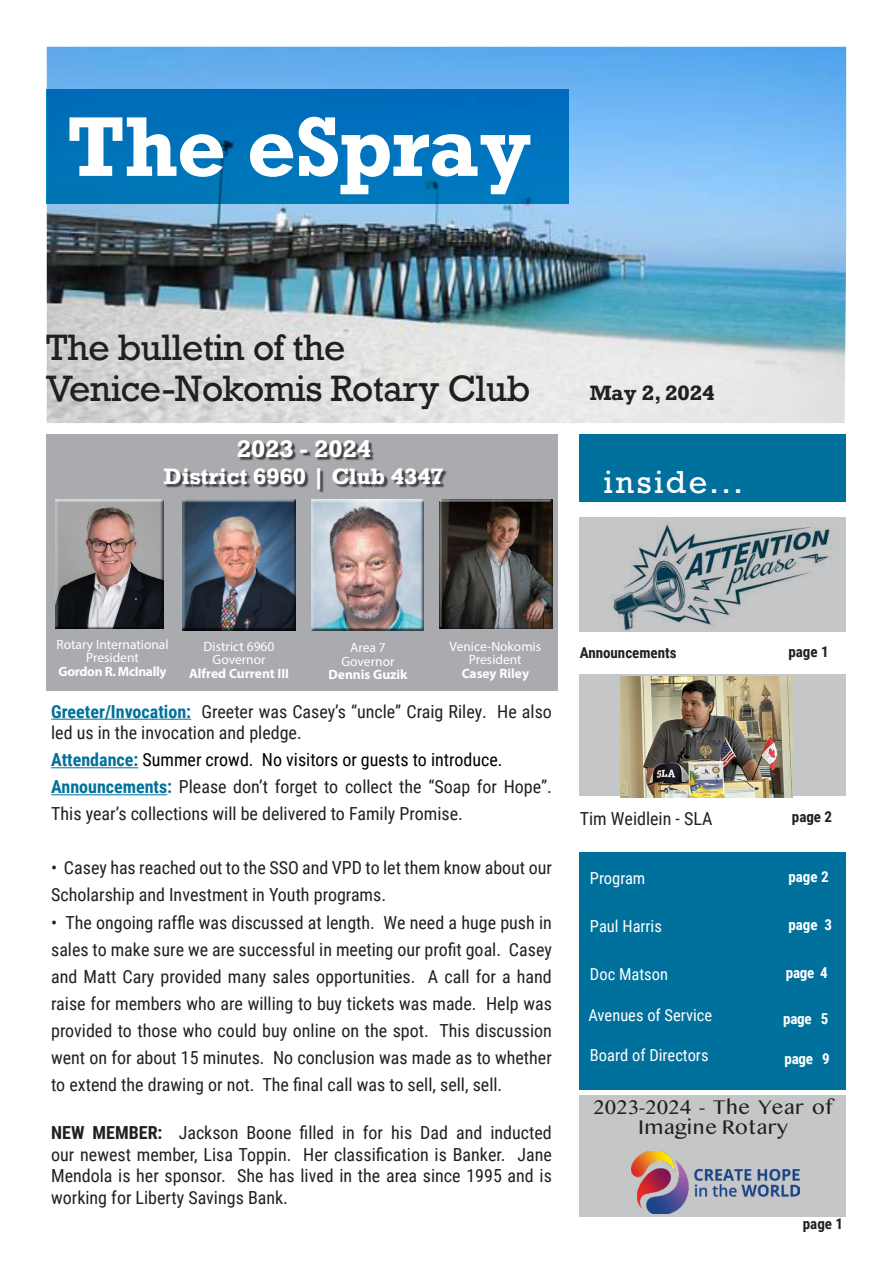
<style>
.page{position:relative;width:893px;height:1263px;background:#fff}
.page>*{position:absolute;margin:0;border:0;box-sizing:border-box;transform-origin:0 0}
.Left_Justify{font:700 79.5px "Rockwell";letter-spacing:-.015em;color:#fff}
.Left_Justify-2{font:34.5px "Rockwell";letter-spacing:-.02em;color:#231f20}
.t1{font:30px "Rockwell";letter-spacing:.08em;color:#fff}
.Left_Justify-3{font:700 22.5px "Rockwell";color:#fff}
.t2{font:21px "Myanmar MN";color:#231f20}
.Left_Justify-4{font:700 21px "Rockwell";color:#fff}
.Left_Justify_Drop_Caps{font:700 19.5px "Rockwell";color:#231f20}
.Left_Justify_Drop_Caps-2{font:18px/27px "Roboto Condensed";color:#231f20}
.t3{font:18px "Roboto Condensed";color:#000}
.Left_Justify-5{font:16.5px "Roboto Condensed";color:#fff}
.Center{font:700 15px "Roboto Condensed";color:#231f20}
.Center-2{font:700 15px "Roboto Condensed";letter-spacing:-.02em;color:#fff}
.t4{font:13.5px/13.5px "Myriad Pro";color:#fff;text-align:center}
.t5{font:700 13.5px "Myriad Pro";color:#fff}
.t6{font:700 13.5px "Myriad Pro";letter-spacing:-.025em;color:#fff}
.s1{font-weight:700;color:#00719c}
.s2{font-weight:700}
</style>
<div class="page">
<div style="left:580px;top:674px;width:266px;height:121px;background:#c5c6c8"></div>
<div style="left:47px;top:434px;width:511px;height:257px;background:#aaabaf"></div>
<div style="left:580px;top:517px;width:266px;height:114px;background:#c5c6c8"></div>
<img style="left:613px;top:524px;width:219px;height:107px">
<div style="left:310px;top:499px;width:114px;height:132px;background:#231f20;opacity:.75"></div>
<div style="left:181px;top:499px;width:116px;height:132px;background:#231f20;opacity:.75"></div>
<div style="left:56px;top:499px;width:108px;height:131px;background:#231f20;opacity:.75"></div>
<img style="left:47px;top:47px;width:799px;height:376px">
<div style="left:439px;top:500px;width:113px;height:130px;background:#231f20;opacity:.75"></div>
<div style="left:46px;top:90px;width:523px;height:114px;background:#0073bb"></div>
<div style="left:580px;top:852px;width:266px;height:238px;background:#00719c"></div>
<div style="left:580px;top:434px;width:266px;height:67px;background:#00719c"></div>
<hr style="left:51px;top:719px;width:140px;height:1px;background:#00719c">
<hr style="left:51px;top:767px;width:87px;height:1px;background:#00719c">
<hr style="left:51px;top:794px;width:116px;height:1px;background:#00719c">
<div style="left:166px;top:442px;width:281px;height:51px;background:#231f20;opacity:.75"></div>
<div style="left:580px;top:1095px;width:266px;height:121px;background:#c5c6c8"></div>
<img style="left:631px;top:1152px;width:169px;height:61px">
<img style="left:620px;top:676px;width:172px;height:121px">
<p class="Left_Justify" style="left:67px;top:96px;width:466px">The eSpray</p>
<p class="Left_Justify-2" style="left:45px;top:326px;width:301px">The bulletin of the</p>
<p class="Left_Justify-2" style="left:45px;top:367px;width:486px">Venice-Nokomis Rotary Club</p>
<p class="Left_Justify-3" style="left:237px;top:434px;width:135px">2023 - 2024</p>
<p class="Left_Justify-4" style="left:164px;top:462px;width:282px">District 6960 | Club 4347</p>
<p class="Left_Justify_Drop_Caps" style="left:590px;top:381px;width:126px">May 2, 2024</p>
<p class="t1" style="left:604px;top:463px;width:140px">inside...</p>
<p class="t4" style="left:56px;top:637px;width:114px">Rotary International</p>
<p class="t4" style="left:86px;top:651px;width:54px">President</p>
<p class="t6" style="left:59px;top:662px;width:110px">Gordon R. McInally</p>
<p class="t4" style="left:204px;top:639px;width:72px">District 6960</p>
<p class="t4" style="left:213px;top:653px;width:55px">Governor</p>
<p class="t5" style="left:189px;top:665px;width:101px">Alfred Current III</p>
<p class="t4" style="left:350px;top:641px;width:37px">Area 7</p>
<p class="t4" style="left:341px;top:654px;width:55px">Governor</p>
<p class="t5" style="left:328px;top:666px;width:81px">Dennis Guzik</p>
<p class="t4" style="left:450px;top:639px;width:93px">Venice-Nokomis<br>President</p>
<p class="t5" style="left:462px;top:665px;width:69px">Casey Riley</p>
<p class="Left_Justify_Drop_Caps-2" style="left:51px;top:700px;width:502px;line-height:21.6px"><span class="s1">Greeter/Invocation:</span> Greeter was Casey’s “uncle” Craig Riley. He also led us in the invocation and pledge.</p>
<p class="t3" style="left:51px;top:747px;width:453px"><span class="s1">Attendance:</span> Summer crowd. No visitors or guests to introduce.</p>
<p class="Left_Justify_Drop_Caps-2" style="left:51px;top:773px;width:502px"><span class="s1">Announcements:</span> Please don’t forget to collect the “Soap for Hope”.<br>This year’s collections will be delivered to Family Promise.</p>
<p class="Left_Justify_Drop_Caps-2" style="left:51px;top:854px;width:502px">• Casey has reached out to the SSO and VPD to let them know about our<br>Scholarship and Investment in Youth programs.</p>
<p class="Left_Justify_Drop_Caps-2" style="left:51px;top:908px;width:502px;text-align:justify">• The ongoing raffle was discussed at length. We need a huge push in sales to make sure we are successful in meeting our profit goal. Casey and Matt Cary provided many sales opportunities. A call for a hand raise for members who are willing to buy tickets was made. Help was provided to those who could buy online on the spot. This discussion went on for about 15 minutes. No conclusion was made as to whether to extend the drawing or not. The final call was to sell, sell, sell.</p>
<p class="Left_Justify_Drop_Caps-2" style="left:51px;top:1121px;width:502px;line-height:21.6px;text-align:justify"><span class="s2">NEW MEMBER:</span> Jackson Boone filled in for his Dad and inducted our newest member, Lisa Toppin. Her classification is Banker. Jane Mendola is her sponsor. She has lived in the area since 1995 and is working for Liberty Savings Bank.</p>
<p class="Center" style="left:580px;top:642px;width:98px">Announcements</p>
<p class="Left_Justify_Drop_Caps-2" style="left:580px;top:805px;width:134px">Tim Weidlein - SLA</p>
<p class="Center" style="left:788px;top:641px;width:42px">page 1</p>
<p class="Center" style="left:792px;top:806px;width:42px">page 2</p>
<p class="Left_Justify-5" style="left:590px;top:867px;width:57px">Program</p>
<p class="Center-2" style="left:788px;top:866px;width:42px">page 2</p>
<p class="Left_Justify-5" style="left:590px;top:914px;width:73px">Paul Harris</p>
<p class="Center-2" style="left:788px;top:914px;width:45px">page 3</p>
<p class="Left_Justify-5" style="left:590px;top:962px;width:80px">Doc Matson</p>
<p class="Center-2" style="left:786px;top:962px;width:43px">page 4</p>
<p class="Left_Justify-5" style="left:588px;top:1004px;width:125px">Avenues of Service</p>
<p class="Center-2" style="left:783px;top:1008px;width:47px">page 5</p>
<p class="Left_Justify-5" style="left:590px;top:1044px;width:120px">Board of Directors</p>
<p class="Center-2" style="left:784px;top:1048px;width:47px">page 9</p>
<p class="t2" style="left:593px;top:1095px;width:241px">2023-2024 - The Year of</p>
<p class="t2" style="left:638px;top:1114px;width:151px">Imagine Rotary</p>
<p class="Center" style="left:803px;top:1213px;width:42px">page 1</p>
</div>
